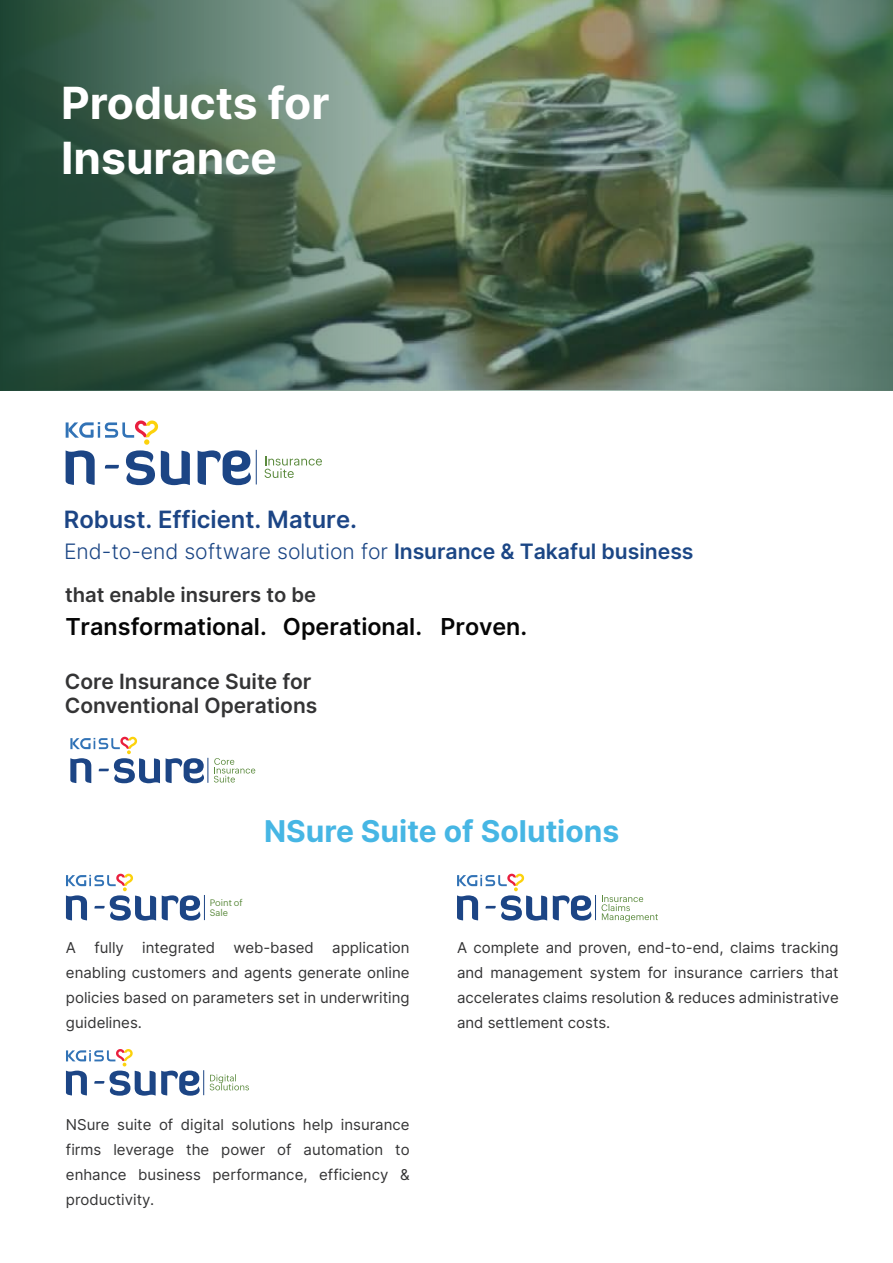
<style>
.page{position:relative;width:893px;height:1263px;background:#fff}
.page>*{position:absolute;margin:0;border:0;box-sizing:border-box;transform-origin:0 0}
.t1{font:700 44.4px/54.9px "Inter";color:#fff}
.t2{font:700 30px "Inter";color:#46b6e4}
.t3{font:600 23.85px "Inter";color:#1c4585}
.t4{font:600 23.4px "Inter";color:#050505}
.t5{font:300 21.15px "Inter";color:#1b4685}
.t6{font:600 21px/24.9px "Inter";color:#343435}
.t7{font:600 20.25px "Inter";color:#343435}
.t8{font:15px/24.8px "Inter";color:#343435;text-align:justify}
.t9{font:9.15px/9.8px "Zoho Puvi";color:#5b8a3d}
.s1{font-weight:600}
</style>
<div class="page">
<svg style="left:700px;top:0;width:193px;height:390px;background:#597b64"></svg>
<img style="left:0;top:0;width:700px;height:390px">
<svg style="left:457px;top:874px;width:90px;height:46px"></svg>
<svg style="left:553px;top:895px;width:105px;height:27px"></svg>
<svg style="left:210px;top:1074px;width:39px;height:16px"></svg>
<svg style="left:66px;top:1049px;width:138px;height:47px"></svg>
<svg style="left:198px;top:450px;width:53px;height:35px"></svg>
<svg style="left:264px;top:456px;width:58px;height:22px"></svg>
<svg style="left:66px;top:420px;width:124px;height:65px"></svg>
<hr style="left:256px;top:450px;width:1px;height:34px;background:#1c4585">
<svg style="left:70px;top:737px;width:90px;height:46px"></svg>
<svg style="left:166px;top:758px;width:89px;height:25px"></svg>
<svg style="left:66px;top:874px;width:90px;height:46px"></svg>
<svg style="left:162px;top:895px;width:43px;height:25px"></svg>
<h1 class="t1" style="left:61px;top:75px;width:270px">Products for<br>Insurance</h1>
<h3 class="t3" style="left:64px;top:502px;width:295px">Robust. Efficient. Mature.</h3>
<h3 class="t5" style="left:64px;top:536px;width:631px">End-to-end software solution for <span class="s1">Insurance &amp; Takaful business</span></h3>
<h3 class="t7" style="left:65px;top:580px;width:253px">that enable insurers to be</h3>
<h3 class="t4" style="left:66px;top:609px;width:463px">Transformational. Operational. Proven.</h3>
<h3 class="t6" style="left:65px;top:669px;width:254px">Core Insurance Suite for<br>Conventional Operations</h3>
<p class="t9" style="left:210px;top:897px;width:34px">Point of<br>Sale</p>
<h2 class="t2" style="left:264px;top:810px;width:357px">NSure Suite of Solutions</h2>
<p class="t8" style="left:66px;top:935px;width:345px">A fully integrated web-based application enabling customers and agents generate online policies based on parameters set in underwriting guidelines.</p>
<p class="t8" style="left:457px;top:935px;width:383px">A complete and proven, end-to-end, claims tracking and management system for insurance carriers that accelerates claims resolution &amp; reduces administrative and settlement costs.</p>
<p class="t8" style="left:66px;top:1112px;width:345px">NSure suite of digital solutions help insurance firms leverage the power of automation to enhance business performance, efficiency &amp; productivity.</p>
</div>
